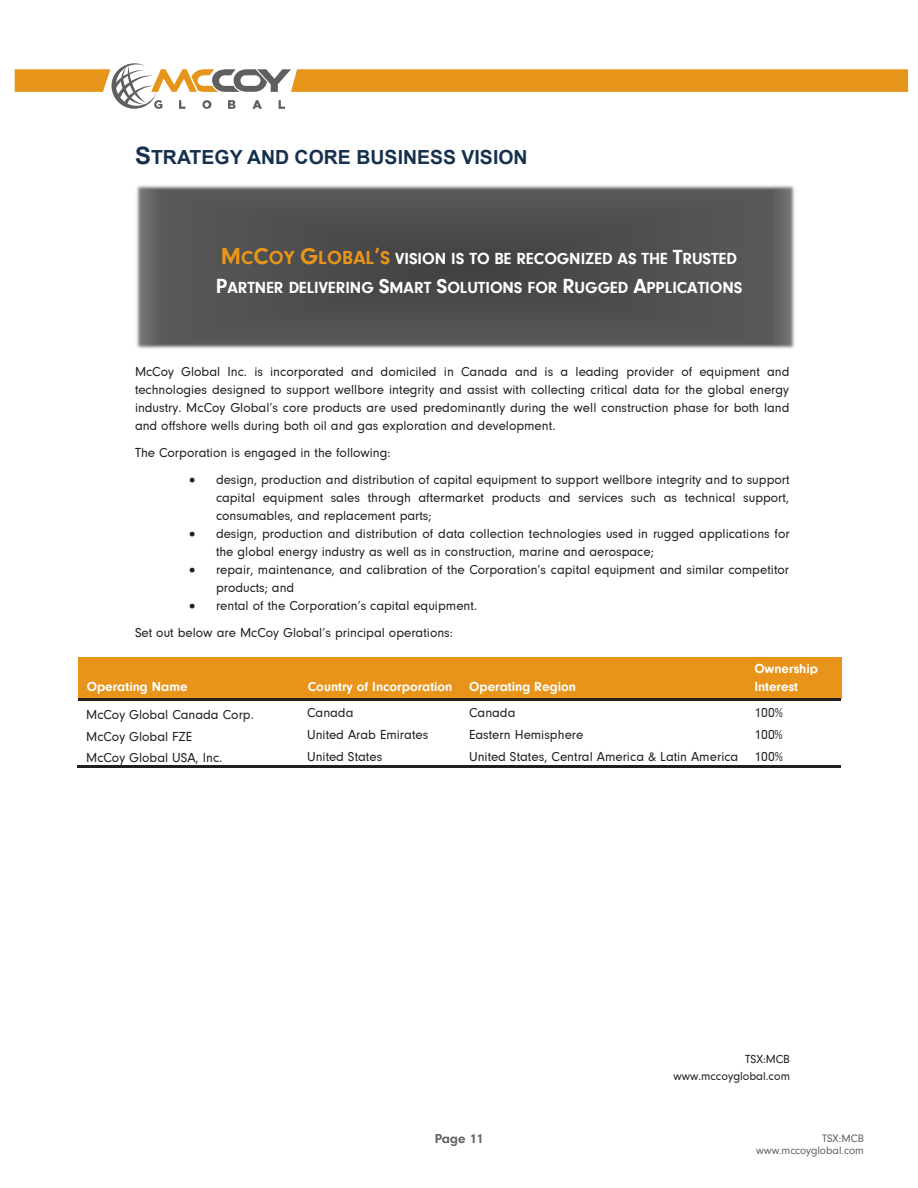
<style>
.page{position:relative;width:918px;height:1188px;background:#fff}
.page>*{position:absolute;margin:0;border:0;box-sizing:border-box;transform-origin:0 0}
.t1{font:700 19.5px "Arial";color:#16314e}
.t2{font:700 16.5px/29.1px "Neuzeit Gro";color:#fff;text-align:center}
.t3{font:13.5px/18px "Neuzeit Gro";color:#231f20}
.t4{font:700 13.5px/18.1px "Neuzeit Gro";color:#fff}
.t5{font:700 13.5px "Neuzeit Gro";color:#5f6062}
.t6{font:12px/16.2px "Neuzeit Gro";color:#231f20;text-align:right}
.t7{font:11.25px/12px "Neuzeit Gro";color:#5f6062;text-align:right}
.s1{font-size:24px}
.s2{font-size:24px;color:#e8951a}
.s3{font-size:19.5px;color:#e8951a}
.s4{font-size:21px}
</style>
<div class="page">
<svg style="left:15px;top:63px;width:893px;height:46px"></svg>
<div style="left:78px;top:658px;width:221px;height:40px;background:#e8941a"></div>
<div style="left:299px;top:658px;width:162px;height:40px;background:#e8941a"></div>
<div style="left:461px;top:658px;width:285px;height:36px;background:#e8941a"></div>
<div style="left:746px;top:658px;width:95px;height:36px;background:#e8941a"></div>
<hr style="left:461px;top:694px;width:285px;height:4px;background:#e8941a">
<hr style="left:746px;top:694px;width:95px;height:4px;background:#e8941a">
<hr style="left:78px;top:698px;width:221px;height:3px;background:#231f20">
<hr style="left:301px;top:698px;width:160px;height:3px;background:#231f20">
<hr style="left:463px;top:698px;width:283px;height:3px;background:#231f20">
<hr style="left:748px;top:698px;width:93px;height:3px;background:#231f20">
<hr style="left:77px;top:766px;width:222px;height:2px;background:#231f20">
<hr style="left:300px;top:766px;width:161px;height:2px;background:#231f20">
<hr style="left:462px;top:766px;width:284px;height:2px;background:#231f20">
<hr style="left:747px;top:766px;width:94px;height:2px;background:#231f20">
<img style="left:136px;top:185px;width:659px;height:164px">
<p class="t1" style="left:135px;top:143px;width:394px"><span class="s1">S</span>TRATEGY AND CORE BUSINESS VISION</p>
<p class="t2" style="left:216px;top:244px;width:528px"><span class="s2">M</span><span class="s3">C</span><span class="s2">C</span><span class="s3">OY</span> <span class="s2">G</span><span class="s3">LOBAL</span><span class="s2">’</span><span class="s3">S</span> VISION IS TO BE RECOGNIZED AS THE <span class="s4">T</span>RUSTED<br><span class="s4">P</span>ARTNER DELIVERING <span class="s4">S</span>MART <span class="s4">S</span>OLUTIONS FOR <span class="s4">R</span>UGGED <span class="s4">A</span>PPLICATIONS</p>
<p class="t3" style="left:135px;top:363px;width:656px;text-align:justify">McCoy Global Inc. is incorporated and domiciled in Canada and is a leading provider of equipment and technologies designed to support wellbore integrity and assist with collecting critical data for the global energy industry. McCoy Global’s core products are used predominantly during the well construction phase for both land and offshore wells during both oil and gas exploration and development.</p>
<p class="t3" style="left:135px;top:444px;width:257px">The Corporation is engaged in the following:</p>
<p class="t3" style="left:216px;top:471px;width:575px;text-align:justify;text-indent:-27px">• design, production and distribution of capital equipment to support wellbore integrity and to support capital equipment sales through aftermarket products and services such as technical support, consumables, and replacement parts;</p>
<p class="t3" style="left:216px;top:525px;width:575px;text-indent:-27px">• design, production and distribution of data collection technologies used in rugged applications for the global energy industry as well as in construction, marine and aerospace;</p>
<p class="t3" style="left:216px;top:561px;width:575px;text-indent:-27px">• repair, maintenance, and calibration of the Corporation’s capital equipment and similar competitor products; and</p>
<p class="t3" style="left:135px;top:592px;width:344px;line-height:27px;text-indent:54px">• rental of the Corporation’s capital equipment.<br>Set out below are McCoy Global’s principal operations:</p>
<p class="t4" style="left:87px;top:678px;width:102px">Operating Name</p>
<p class="t4" style="left:308px;top:678px;width:270px">Country of Incorporation Operating Region</p>
<p class="t4" style="left:754px;top:659px;width:65px">Ownership<br>Interest</p>
<p class="t3" style="left:86px;top:706px;width:169px">McCoy Global Canada Corp.</p>
<p class="t3" style="left:307px;top:704px;width:48px">Canada</p>
<p class="t3" style="left:469px;top:704px;width:48px">Canada</p>
<p class="t3" style="left:754px;top:704px;width:30px">100%</p>
<p class="t3" style="left:86px;top:728px;width:107px">McCoy Global FZE</p>
<p class="t3" style="left:307px;top:726px;width:123px">United Arab Emirates</p>
<p class="t3" style="left:469px;top:726px;width:116px">Eastern Hemisphere</p>
<p class="t3" style="left:754px;top:726px;width:30px">100%</p>
<p class="t3" style="left:86px;top:749px;width:138px">McCoy Global USA, Inc.</p>
<p class="t3" style="left:307px;top:747px;width:77px">United States</p>
<p class="t3" style="left:469px;top:747px;width:315px">United States, Central America &amp; Latin America 100%</p>
<p class="t6" style="left:673px;top:1052px;width:118px">TSX:MCB www.mccoyglobal.com</p>
<p class="t5" style="left:435px;top:1131px;width:50px">Page 11</p>
<p class="t7" style="left:756px;top:1132px;width:109px">TSX:MCB www.mccoyglobal.com</p>
</div>
